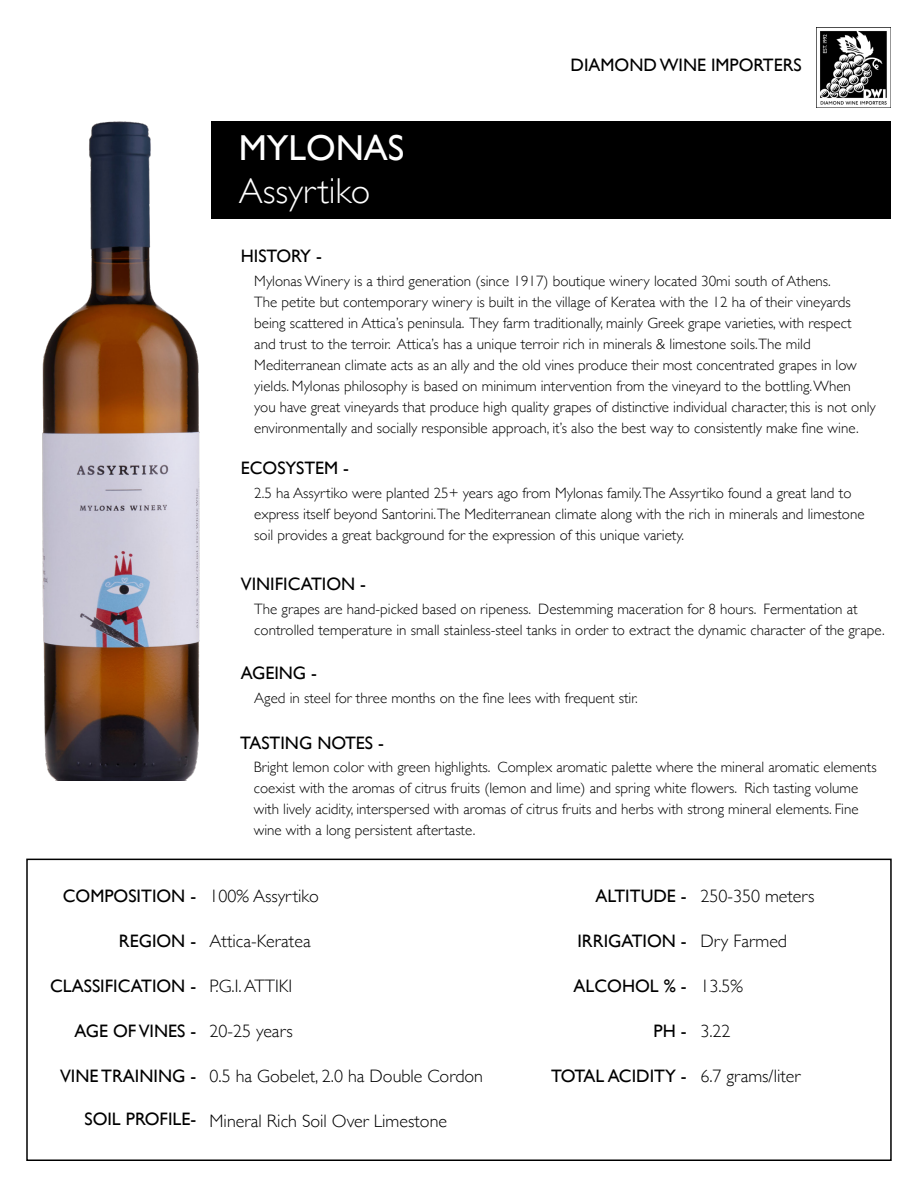
<style>
.page{position:relative;width:918px;height:1188px;background:#fff}
.page>*{position:absolute;margin:0;border:0;box-sizing:border-box;transform-origin:0 0}
.t1{font:300 36px "Gill Sans";color:#fff}
.t2{font:36px "Gill Sans";color:#fff}
.t3{font:18px "Gill Sans";color:#000}
.t4{font:300 18px "Gill Sans";color:#000}
.t5{font:300 15px/21px "Gill Sans";color:#000}
</style>
<div class="page">
<img style="left:42px;top:121px;width:174px;height:660px">
<div style="left:26px;top:859px;width:866px;height:302px;border:2px solid #000"></div>
<div style="left:212px;top:122px;width:679px;height:97px;background:#000"></div>
<img style="left:817px;top:27px;width:74px;height:81px">
<p class="t3" style="left:571px;top:55px;width:233px">DIAMOND WINE IMPORTERS</p>
<p class="t2" style="left:239px;top:127px;width:167px">MYLONAS</p>
<p class="t1" style="left:239px;top:163px;width:133px">Assyrtiko</p>
<p class="t3" style="left:241px;top:246px;width:83px">HISTORY -</p>
<p class="t5" style="left:254px;top:270px;width:623px">Mylonas Winery is a third generation (since 1917) boutique winery located 30mi south of Athens.<br>The petite but contemporary winery is built in the village of Keratea with the 12 ha of their vineyards being scattered in Attica’s peninsula. They farm traditionally, mainly Greek grape varieties, with respect and trust to the terroir. Attica’s has a unique terroir rich in minerals &amp; limestone soils.The mild Mediterranean climate acts as an ally and the old vines produce their most concentrated grapes in low yields. Mylonas philosophy is based on minimum intervention from the vineyard to the bottling. When you have great vineyards that produce high quality grapes of distinctive individual character, this is not only environmentally and socially responsible approach, it’s also the best way to consistently make fine wine.</p>
<p class="t3" style="left:241px;top:457px;width:110px">ECOSYSTEM -</p>
<p class="t5" style="left:254px;top:482px;width:612px">2.5 ha Assyrtiko were planted 25+ years ago from Mylonas family.The Assyrtiko found a great land to express itself beyond Santorini.The Mediterranean climate along with the rich in minerals and limestone soil provides a great background for the expression of this unique variety.</p>
<p class="t3" style="left:241px;top:574px;width:127px">VINIFICATION -</p>
<p class="t5" style="left:254px;top:598px;width:632px">The grapes are hand-picked based on ripeness. Destemming maceration for 8 hours. Fermentation at controlled temperature in small stainless-steel tanks in order to extract the dynamic character of the grape.</p>
<p class="t3" style="left:241px;top:662px;width:78px">AGEING -</p>
<p class="t5" style="left:254px;top:687px;width:385px">Aged in steel for three months on the fine lees with frequent stir.</p>
<p class="t3" style="left:240px;top:732px;width:145px">TASTING NOTES -</p>
<p class="t5" style="left:254px;top:756px;width:624px">Bright lemon color with green highlights. Complex aromatic palette where the mineral aromatic elements coexist with the aromas of citrus fruits (lemon and lime) and spring white flowers. Rich tasting volume with lively acidity, interspersed with aromas of citrus fruits and herbs with strong mineral elements. Fine wine with a long persistent aftertaste.</p>
<p class="t3" style="left:63px;top:885px;width:135px">COMPOSITION -</p>
<p class="t3" style="left:119px;top:930px;width:79px">REGION -</p>
<p class="t3" style="left:50px;top:975px;width:147px">CLASSIFICATION -</p>
<p class="t3" style="left:75px;top:1020px;width:123px">AGE OF VINES -</p>
<p class="t3" style="left:60px;top:1065px;width:138px">VINE TRAINING -</p>
<p class="t3" style="left:84px;top:1109px;width:113px">SOIL PROFILE-</p>
<p class="t4" style="left:210px;top:882px;width:111px">100% Assyrtiko</p>
<p class="t4" style="left:210px;top:927px;width:103px">Attica-Keratea</p>
<p class="t4" style="left:210px;top:972px;width:84px">P.G.I. ATTIKI</p>
<p class="t4" style="left:210px;top:1017px;width:85px">20-25 years</p>
<p class="t4" style="left:210px;top:1062px;width:275px">0.5 ha Gobelet, 2.0 ha Double Cordon</p>
<p class="t4" style="left:210px;top:1107px;width:239px">Mineral Rich Soil Over Limestone</p>
<p class="t3" style="left:595px;top:885px;width:93px">ALTITUDE -</p>
<p class="t3" style="left:577px;top:930px;width:111px">IRRIGATION -</p>
<p class="t3" style="left:574px;top:975px;width:115px">ALCOHOL % -</p>
<p class="t3" style="left:654px;top:1020px;width:35px">PH -</p>
<p class="t3" style="left:551px;top:1065px;width:137px">TOTAL ACIDITY -</p>
<p class="t4" style="left:700px;top:882px;width:116px">250-350 meters</p>
<p class="t4" style="left:700px;top:927px;width:88px">Dry Farmed</p>
<p class="t4" style="left:700px;top:972px;width:44px">13.5%</p>
<p class="t4" style="left:700px;top:1017px;width:32px">3.22</p>
<p class="t4" style="left:700px;top:1062px;width:102px">6.7 grams/liter</p>
</div>
